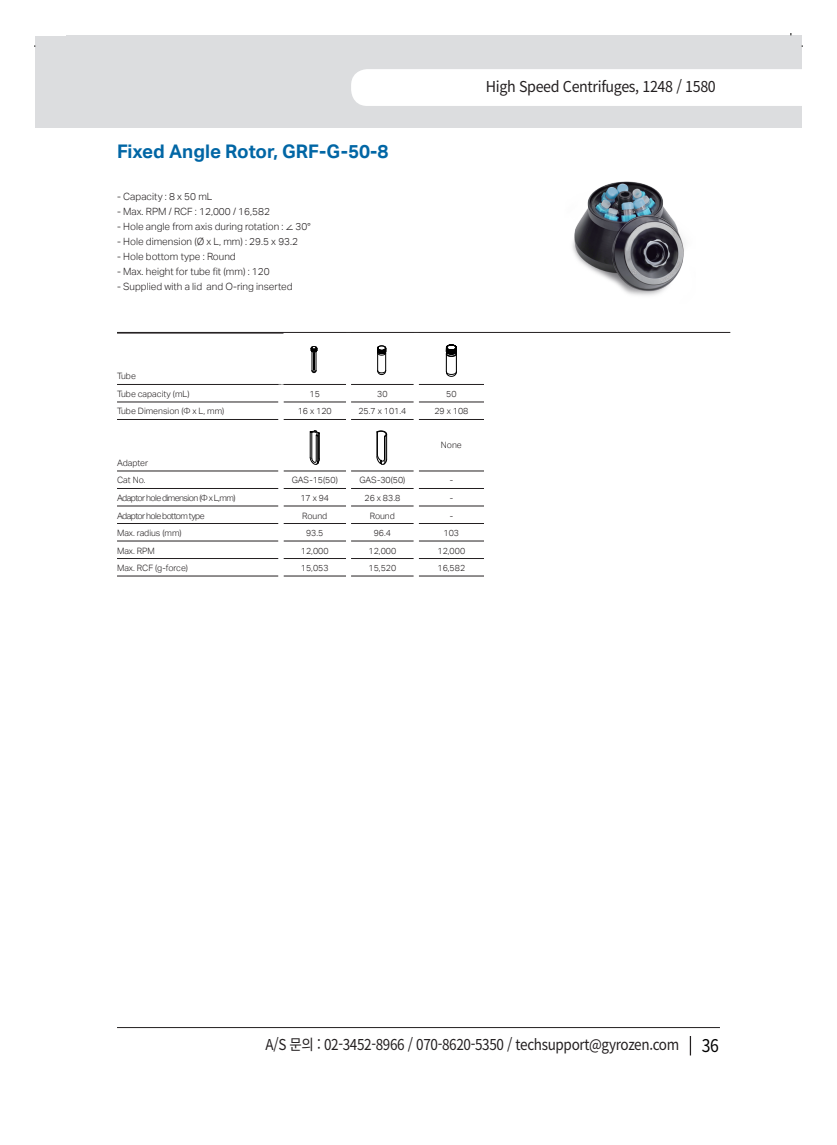
<style>
.page{position:relative;width:837px;height:1145px;background:#fff}
.page>*{position:absolute;margin:0;border:0;box-sizing:border-box;transform-origin:0 0}
.t1{font:700 18.75px "Aktiv Grotesk";color:#0166a5}
.t2{font:17.5px "Noto Sans CJ Kkr";color:#000;scale:.9 1}
.t3{font:15px "Noto Sans CJ Kkr";letter-spacing:-.025em;color:#231f20;scale:.9 1}
.t4{font:15px "Noto Sans CJ Kkr";letter-spacing:-.025em;color:#231f20;scale:.95 1}
.t5{font:300 10px "Aktiv Grotesk";color:#231f20}
.t6{font:300 8.75px "Aktiv Grotesk";color:#231f20}
.t7{font:300 8.75px "Aktiv Grotesk";letter-spacing:-.06em;color:#231f20}
</style>
<div class="page">
<div style="left:35px;top:35px;width:766px;height:93px;background:#dcdddf"></div>
<hr style="left:117px;top:1027px;width:602px;height:1px;background:#231f20">
<svg style="left:689px;top:1036px;width:1px;height:19px"></svg>
<div style="left:351px;top:69px;width:450px;height:37px;background:#fff"></div>
<img style="left:572px;top:181px;width:112px;height:115px">
<hr style="left:117px;top:332px;width:613px;height:1px;background:#231f20">
<hr style="left:281px;top:384px;width:65px;height:1px;background:#231f20">
<hr style="left:351px;top:384px;width:62px;height:1px;background:#231f20">
<hr style="left:418px;top:384px;width:66px;height:1px;background:#231f20">
<hr style="left:117px;top:419px;width:161px;height:1px;background:#231f20">
<hr style="left:283px;top:419px;width:63px;height:1px;background:#231f20">
<hr style="left:351px;top:419px;width:62px;height:1px;background:#231f20">
<hr style="left:418px;top:419px;width:66px;height:1px;background:#231f20">
<hr style="left:117px;top:471px;width:161px;height:1px;background:#231f20">
<hr style="left:283px;top:471px;width:63px;height:1px;background:#231f20">
<hr style="left:351px;top:471px;width:62px;height:1px;background:#231f20">
<hr style="left:418px;top:471px;width:66px;height:1px;background:#231f20">
<hr style="left:117px;top:488px;width:161px;height:1px;background:#231f20">
<hr style="left:283px;top:488px;width:63px;height:1px;background:#231f20">
<hr style="left:351px;top:488px;width:62px;height:1px;background:#231f20">
<hr style="left:418px;top:488px;width:66px;height:1px;background:#231f20">
<hr style="left:117px;top:506px;width:161px;height:1px;background:#231f20">
<hr style="left:283px;top:506px;width:63px;height:1px;background:#231f20">
<hr style="left:351px;top:506px;width:62px;height:1px;background:#231f20">
<hr style="left:418px;top:506px;width:66px;height:1px;background:#231f20">
<hr style="left:117px;top:523px;width:161px;height:1px;background:#231f20">
<hr style="left:283px;top:523px;width:63px;height:1px;background:#231f20">
<hr style="left:351px;top:523px;width:62px;height:1px;background:#231f20">
<hr style="left:418px;top:523px;width:66px;height:1px;background:#231f20">
<hr style="left:117px;top:541px;width:161px;height:1px;background:#231f20">
<hr style="left:283px;top:541px;width:63px;height:1px;background:#231f20">
<hr style="left:351px;top:541px;width:62px;height:1px;background:#231f20">
<hr style="left:418px;top:541px;width:66px;height:1px;background:#231f20">
<hr style="left:117px;top:558px;width:161px;height:1px;background:#231f20">
<hr style="left:283px;top:558px;width:63px;height:1px;background:#231f20">
<hr style="left:351px;top:558px;width:62px;height:1px;background:#231f20">
<hr style="left:418px;top:558px;width:66px;height:1px;background:#231f20">
<hr style="left:117px;top:576px;width:161px;height:1px;background:#231f20">
<hr style="left:283px;top:576px;width:63px;height:1px;background:#231f20">
<hr style="left:351px;top:576px;width:62px;height:1px;background:#231f20">
<hr style="left:418px;top:576px;width:66px;height:1px;background:#231f20">
<hr style="left:117px;top:384px;width:164px;height:1px;background:#231f20">
<hr style="left:117px;top:402px;width:161px;height:1px;background:#231f20">
<hr style="left:283px;top:402px;width:63px;height:1px;background:#231f20">
<hr style="left:351px;top:402px;width:62px;height:1px;background:#231f20">
<hr style="left:418px;top:402px;width:66px;height:1px;background:#231f20">
<div style="left:278px;top:384px;width:5px;height:18px;background:#fff"></div>
<svg style="left:311px;top:346px;width:6px;height:27px"></svg>
<svg style="left:377px;top:346px;width:9px;height:29px"></svg>
<svg style="left:446px;top:345px;width:11px;height:31px"></svg>
<svg style="left:310px;top:430px;width:10px;height:34px"></svg>
<svg style="left:376px;top:431px;width:11px;height:33px"></svg>
<hr style="left:0;top:46px;width:35px;height:1px;background:#000">
<hr style="left:801px;top:46px;width:35px;height:1px;background:#000">
<hr style="left:790px;top:0;width:1px;height:35px;background:#000">
<div style="left:802px;top:31px;width:34px;height:43px;background:#fff"></div>
<div style="left:748px;top:0;width:53px;height:32px;background:#fff"></div>
<div style="left:0;top:0;width:65px;height:36px;background:#fff"></div>
<div style="left:0;top:27px;width:34px;height:97px;background:#fff"></div>
<p class="t1" style="left:117px;top:140px;width:273px">Fixed Angle Rotor, GRF-G-50-8</p>
<p class="t5" style="left:117px;top:191px;width:97px">- Capacity : 8 x 50 mL</p>
<p class="t5" style="left:117px;top:206px;width:154px">- Max. RPM / RCF : 12,000 / 16,582</p>
<p class="t5" style="left:117px;top:221px;width:195px">- Hole angle from axis during rotation : ∠ 30°</p>
<p class="t5" style="left:117px;top:236px;width:182px">- Hole dimension (Ø x L, mm) : 29.5 x 93.2</p>
<p class="t5" style="left:117px;top:251px;width:120px">- Hole bottom type : Round</p>
<p class="t5" style="left:117px;top:266px;width:154px">- Max. height for tube fit (mm) : 120</p>
<p class="t5" style="left:117px;top:281px;width:177px">- Supplied with a lid and O-ring inserted</p>
<h3 class="t4" style="left:485px;top:78px;width:243px">High Speed Centrifuges, 1248 / 1580</h3>
<p class="t6" style="left:117px;top:371px;width:20px">Tube</p>
<p class="t6" style="left:117px;top:389px;width:74px">Tube capacity (mL)</p>
<p class="t6" style="left:309px;top:389px;width:12px">15</p>
<p class="t6" style="left:377px;top:389px;width:12px">30</p>
<p class="t6" style="left:446px;top:389px;width:12px">50</p>
<p class="t6" style="left:117px;top:406px;width:109px">Tube Dimension (Φ x L, mm)</p>
<p class="t6" style="left:297px;top:406px;width:35px">16 x 120</p>
<p class="t6" style="left:358px;top:406px;width:49px">25.7 x 101.4</p>
<p class="t6" style="left:434px;top:406px;width:35px">29 x 108</p>
<p class="t6" style="left:117px;top:458px;width:32px">Adapter</p>
<p class="t6" style="left:440px;top:440px;width:23px">None</p>
<p class="t6" style="left:117px;top:475px;width:30px">Cat No.</p>
<p class="t6" style="left:291px;top:475px;width:48px">GAS-15(50)</p>
<p class="t6" style="left:359px;top:475px;width:48px">GAS-30(50)</p>
<p class="t6" style="left:449px;top:475px;width:5px">-</p>
<p class="t7" style="left:117px;top:493px;width:120px">Adaptor hole dimension (Φ x L,mm)</p>
<p class="t6" style="left:300px;top:493px;width:30px">17 x 94</p>
<p class="t6" style="left:364px;top:493px;width:37px">26 x 83.8</p>
<p class="t6" style="left:449px;top:493px;width:5px">-</p>
<p class="t7" style="left:117px;top:510px;width:89px">Adaptor hole bottom type</p>
<p class="t6" style="left:302px;top:510px;width:27px">Round</p>
<p class="t6" style="left:369px;top:510px;width:27px">Round</p>
<p class="t6" style="left:449px;top:510px;width:5px">-</p>
<p class="t6" style="left:117px;top:528px;width:66px">Max. radius (mm)</p>
<p class="t6" style="left:306px;top:528px;width:19px">93.5</p>
<p class="t6" style="left:373px;top:528px;width:19px">96.4</p>
<p class="t6" style="left:443px;top:528px;width:17px">103</p>
<p class="t6" style="left:117px;top:545px;width:39px">Max. RPM</p>
<p class="t6" style="left:301px;top:545px;width:29px">12,000</p>
<p class="t6" style="left:368px;top:545px;width:29px">12,000</p>
<p class="t6" style="left:437px;top:545px;width:29px">12,000</p>
<p class="t6" style="left:117px;top:563px;width:73px">Max. RCF (g-force)</p>
<p class="t6" style="left:301px;top:563px;width:29px">15,053</p>
<p class="t6" style="left:368px;top:563px;width:29px">15,520</p>
<p class="t6" style="left:437px;top:563px;width:29px">16,582</p>
<h3 class="t3" style="left:265px;top:1036px;width:461px">A/S 문의 : 02-3452-8966 / 070-8620-5350 / techsupport@gyrozen.com</h3>
<h2 class="t2" style="left:701px;top:1036px;width:20px">36</h2>
</div>
